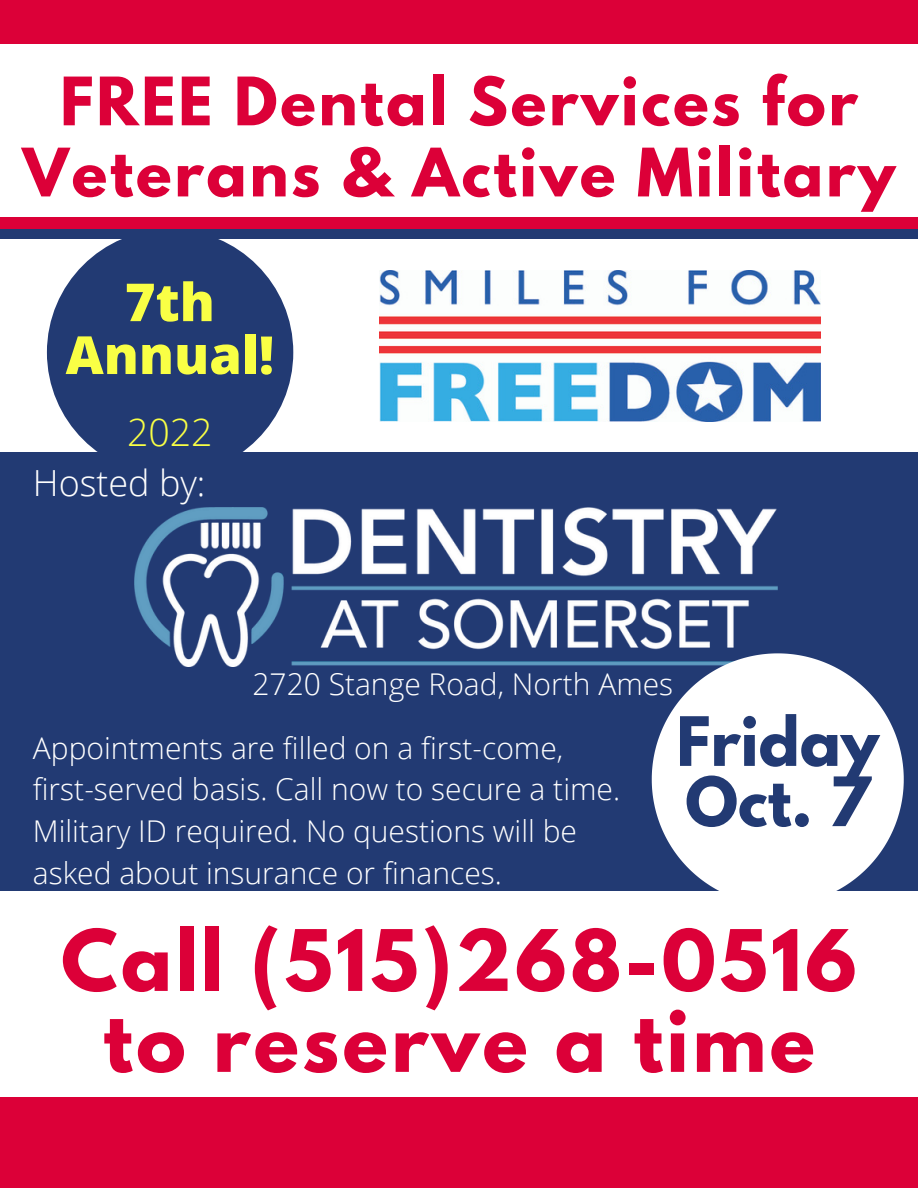
<style>
.page{position:relative;width:918px;height:1188px;background:#dc0038}
.page>*{position:absolute;margin:0;border:0;box-sizing:border-box;transform-origin:0 0}
.t1{font:700 75px/81px "League Spartan";letter-spacing:.045em;color:#dc0038;text-align:center}
.t2{font:700 60.3px/60.3px "League Spartan";color:#223a73}
.t3{font:700 59.1px/71.1px "League Spartan";letter-spacing:.045em;color:#dc0038;text-align:center}
.t4{font:800 52.5px/52.8px "Open Sans";color:#f9ff45;text-align:center}
.t5{font:300 37.5px "Open Sans";color:#f9ff45}
.t6{font:300 36px "Open Sans";color:#fff}
.t7{font:300 30px/41.7px "Open Sans";color:#fff}
</style>
<div class="page">
<div style="left:0;top:44px;width:918px;height:172px;background:#fff"></div>
<div style="left:0;top:229px;width:918px;height:690px;background:#223a73"></div>
<div style="left:0;top:891px;width:918px;height:206px;background:#fff"></div>
<img style="left:134px;top:508px;width:644px;height:158px">
<svg style="left:652px;top:653px;width:252px;height:238px;fill:#fff"></svg>
<div style="left:0;top:239px;width:918px;height:213px;background:#fff"></div>
<img style="left:379px;top:270px;width:441px;height:151px">
<div style="left:47px;top:229px;width:246px;height:247px;background:#223a73;border-radius:50%"></div>
<h3 class="t3" style="left:23px;top:74px;width:874px">FREE Dental Services for<br>Veterans &amp; Active Military</h3>
<h3 class="t4" style="left:66px;top:274px;width:210px">7th<br>Annual!</h3>
<p class="t5" style="left:127px;top:406px;width:87px">2022</p>
<p class="t6" style="left:33px;top:458px;width:174px">Hosted by:</p>
<p class="t7" style="left:252px;top:662px;width:422px">2720 Stange Road, North Ames</p>
<p class="t7" style="left:33px;top:726px;width:589px">Appointments are filled on a first-come, first-served basis. Call now to secure a time.<br>Military ID required. No questions will be asked about insurance or finances.</p>
<h2 class="t2" style="left:676px;top:719px;width:204px">Friday<br>Oct. 7</h2>
<h1 class="t1" style="left:61px;top:930px;width:797px">Call (515)268-0516 to reserve a time</h1>
</div>
